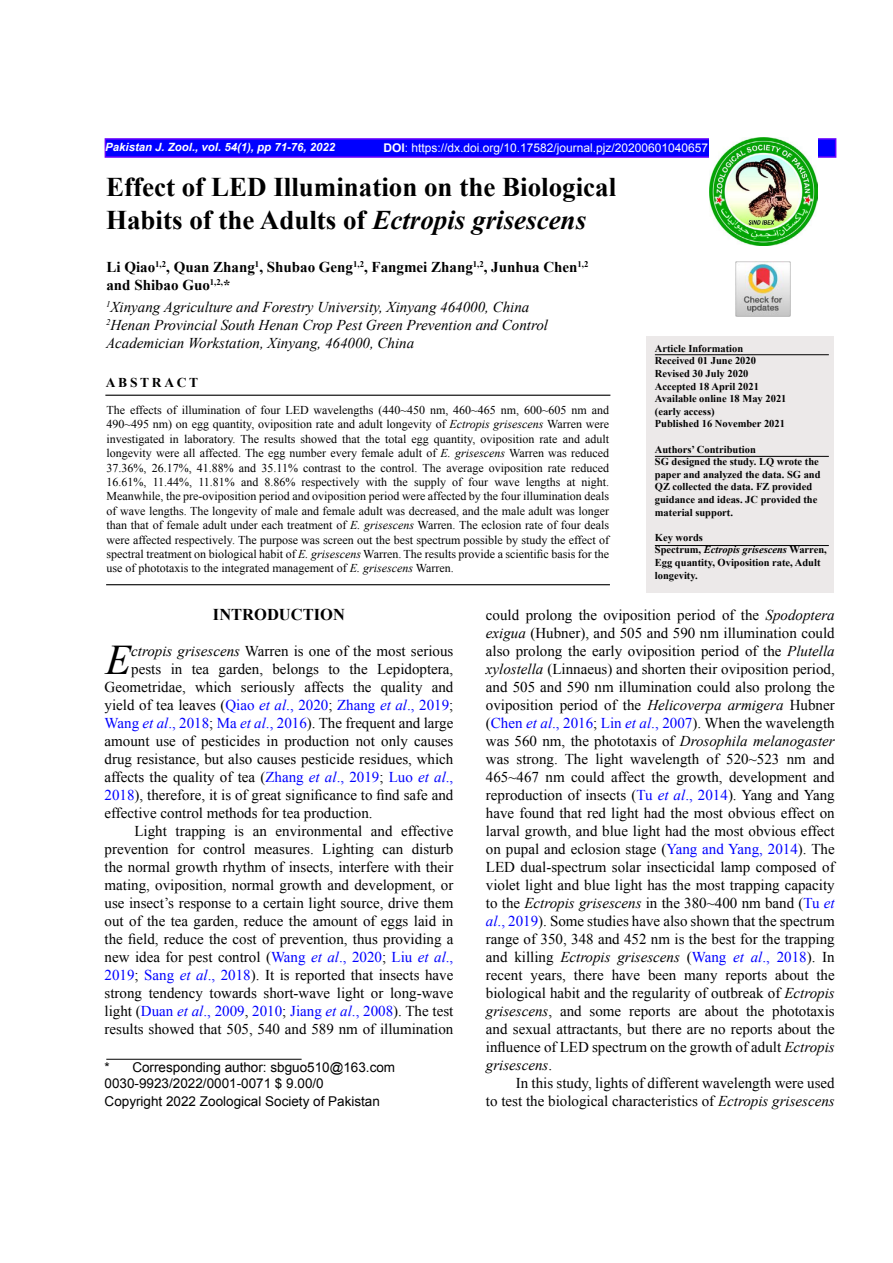
<style>
.page{position:relative;width:893px;height:1263px;background:#fff}
.page>*{position:absolute;margin:0;border:0;box-sizing:border-box;transform-origin:0 0}
.t1{font:italic 42.15px "Times New Roman";color:#000}
.t2{font:700 27px/32.4px "Times New Roman";color:#000}
.t3{font:700 16.5px "Times New Roman";color:#000}
.t4{font:15px/18px "Times New Roman";color:#000;text-align:justify}
.t5{font:italic 15px/18px "Times New Roman";color:#000}
.t6{font:15px "Times New Roman";color:#00f}
.t7{font:700 15px/18px "Times New Roman";color:#000}
.t8{font:13.5px/15.6px "Arial";color:#000}
.t9{font:700 13.5px "Times New Roman";letter-spacing:.2em;color:#000}
.t10{font:12px/14.4px "Times New Roman";color:#000;text-align:justify}
.t11{font:12px "Arial";color:#fff}
.t12{font:italic 700 11.4px "Arial";color:#fff}
.t13{font:700 10.5px/12.6px "Times New Roman";color:#000}
.s1{font-weight:700}
.s2{font-style:italic}
.s3{color:#00f}
.s4{font-style:italic;color:#00f}
.s5{color:#000}
</style>
<div class="page">
<img style="left:735px;top:261px;width:55px;height:55px">
<div style="left:105px;top:138px;width:731px;height:20px;background:#00f;border:2px solid #60f"></div>
<img style="left:709px;top:138px;width:108px;height:108px">
<div style="left:646px;top:336px;width:187px;height:257px;background:#ece9e9"></div>
<hr style="left:655px;top:456px;width:174px;height:1px;background:#000">
<hr style="left:105px;top:395px;width:505px;height:1px;background:#000">
<hr style="left:106px;top:584px;width:504px;height:1px;background:#000">
<hr style="left:655px;top:354px;width:174px;height:1px;background:#000">
<hr style="left:106px;top:1059px;width:196px;height:1px;background:#000">
<hr style="left:655px;top:545px;width:174px;height:1px;background:#000">
<p class="t12" style="left:105px;top:139px;width:232px">Pakistan J. Zool., vol. 54(1), pp 71-76, 2022</p>
<p class="t11" style="left:383px;top:140px;width:326px"><span class="s1">DOI</span>: https://dx.doi.org/10.17582/journal.pjz/20200601040657</p>
<h2 class="t2" style="left:106px;top:171px;width:512px">Effect of LED Illumination on the Biological<br>Habits of the Adults of <span class="s2">Ectropis grisescens</span></h2>
<p class="t7" style="left:106px;top:257px;width:483px">Li Qiao<sup>1,2</sup>, Quan Zhang<sup>1</sup>, Shubao Geng<sup>1,2</sup>, Fangmei Zhang<sup>1,2</sup>, Junhua Chen<sup>1,2 </sup>and Shibao Guo<sup>1,2,</sup>*</p>
<p class="t5" style="left:106px;top:297px;width:443px"><sup>1</sup>Xinyang Agriculture and Forestry University, Xinyang 464000, China<br><sup>2</sup>Henan Provincial South Henan Crop Pest Green Prevention and Control<br>Academician Workstation, Xinyang, 464000, China</p>
<p class="t13" style="left:655px;top:342px;width:133px">Article Information<br>Received 01 June 2020<br>Revised 30 July 2020<br>Accepted 18 April 2021<br>Available online 18 May 2021 (early access)<br>Published 16 November 2021</p>
<p class="t13" style="left:655px;top:443px;width:167px">Authors’ Contribution<br>SG designed the study. LQ wrote the paper and analyzed the data. SG and<br>QZ collected the data. FZ provided guidance and ideas. JC provided the material support.</p>
<p class="t13" style="left:655px;top:531px;width:173px">Key words<br>Spectrum, <span class="s2">Ectropis grisescens</span> Warren,<br>Egg quantity, Oviposition rate, Adult longevity.</p>
<p class="t9" style="left:106px;top:373px;width:94px">ABSTRACT</p>
<p class="t10" style="left:107px;top:403px;width:504px">The effects of illumination of four LED wavelengths (440~450 nm, 460~465 nm, 600~605 nm and 490~495 nm) on egg quantity, oviposition rate and adult longevity of <span class="s2">Ectropis grisescens</span> Warren were investigated in laboratory. The results showed that the total egg quantity, oviposition rate and adult longevity were all affected. The egg number every female adult of <span class="s2">E. grisescens</span> Warren was reduced 37.36%, 26.17%, 41.88% and 35.11% contrast to the control. The average oviposition rate reduced 16.61%, 11.44%, 11.81% and 8.86% respectively with the supply of four wave lengths at night.<br>Meanwhile, the pre-oviposition period and oviposition period were affected by the four illumination deals of wave lengths. The longevity of male and female adult was decreased, and the male adult was longer than that of female adult under each treatment of <span class="s2">E. grisescens</span> Warren. The eclosion rate of four deals were affected respectively. The purpose was screen out the best spectrum possible by study the effect of spectral treatment on biological habit of <span class="s2">E. grisescens</span> Warren. The results provide a scientific basis for the use of phototaxis to the integrated management of <span class="s2">E. grisescens</span> Warren.</p>
<p class="t3" style="left:213px;top:603px;width:133px">INTRODUCTION</p>
<h1 class="t1" style="left:106px;top:631px;width:27px">E</h1>
<p class="t4" style="left:131px;top:642px;width:324px"><span class="s2">ctropis grisescens</span> Warren is one of the most serious</p>
<p class="t4" style="left:486px;top:605px;width:350px">could prolong the oviposition period of the <span class="s2">Spodoptera exigua</span> (Hubner), and 505 and 590 nm illumination could also prolong the early oviposition period of the <span class="s2">Plutella xylostella</span> (Linnaeus) and shorten their oviposition period, and 505 and 590 nm illumination could also prolong the oviposition period of the <span class="s2">Helicoverpa armigera</span> Hubner (<span class="s3">Chen</span> <span class="s4">et al</span><span class="s3">., 2016</span>; <span class="s3">Lin</span> <span class="s4">et al</span><span class="s3">., 2007</span>). When the wavelength was 560 nm, the phototaxis of <span class="s2">Drosophila melanogaster </span>was strong. The light wavelength of 520~523 nm and 465~467 nm could affect the growth, development and reproduction of insects (<span class="s3">Tu</span> <span class="s4">et al</span><span class="s3">., 2014</span>). Yang and Yang have found that red light had the most obvious effect on larval growth, and blue light had the most obvious effect on pupal and eclosion stage (<span class="s3">Yang and Yang, 2014</span>). The LED dual-spectrum solar insecticidal lamp composed of violet light and blue light has the most trapping capacity to the <span class="s2">Ectropis grisescens</span> in the 380~400 nm band (<span class="s3">Tu</span> <span class="s4">et al</span><span class="s3">., 2019</span>). Some studies have also shown that the spectrum range of 350, 348 and 452 nm is the best for the trapping and killing <span class="s2">Ectropis grisescens</span> (<span class="s3">Wang</span> <span class="s4">et al</span><span class="s3">., 2018</span>). In recent years, there have been many reports about the biological habit and the regularity of outbreak of <span class="s2">Ectropis grisescens</span>, and some reports are about the phototaxis and sexual attractants, but there are no reports about the influence of LED spectrum on the growth of adult <span class="s2">Ectropis grisescens</span>.</p>
<p class="t4" style="left:486px;top:1073px;width:350px;text-align:right">In this study, lights of different wavelength were used<br>to test the biological characteristics of <span class="s2">Ectropis grisescens</span></p>
<p class="t4" style="left:131px;top:660px;width:324px">pests in tea garden, belongs to the Lepidoptera,</p>
<p class="t4" style="left:105px;top:678px;width:350px">Geometridae, which seriously affects the quality and</p>
<p class="t6" style="left:105px;top:695px;width:350px"><span class="s5">yield of tea leaves (</span>Qiao <span class="s2">et al</span>., 2020<span class="s5">;</span> Zhang <span class="s2">et al</span>., 2019<span class="s5">;</span></p>
<p class="t4" style="left:105px;top:714px;width:350px"><span class="s3">Wang</span> <span class="s4">et al</span><span class="s3">., 2018</span>; <span class="s3">Ma</span> <span class="s4">et al</span><span class="s3">., 2016</span>). The frequent and large</p>
<p class="t4" style="left:105px;top:732px;width:350px">amount use of pesticides in production not only causes</p>
<p class="t4" style="left:105px;top:750px;width:350px">drug resistance, but also causes pesticide residues, which</p>
<p class="t4" style="left:105px;top:768px;width:350px">affects the quality of tea (<span class="s3">Zhang</span> <span class="s4">et al</span><span class="s3">., 2019</span>; <span class="s3">Luo</span> <span class="s4">et al</span><span class="s3">.,</span></p>
<p class="t4" style="left:105px;top:786px;width:350px"><span class="s3">2018</span>), therefore, it is of great significance to find safe and</p>
<p class="t4" style="left:105px;top:804px;width:270px">effective control methods for tea production.</p>
<p class="t4" style="left:134px;top:822px;width:321px">Light trapping is an environmental and effective</p>
<p class="t4" style="left:105px;top:840px;width:350px">prevention for control measures. Lighting can disturb</p>
<p class="t4" style="left:105px;top:858px;width:350px">the normal growth rhythm of insects, interfere with their</p>
<p class="t4" style="left:105px;top:876px;width:350px">mating, oviposition, normal growth and development, or</p>
<p class="t4" style="left:105px;top:894px;width:350px">use insect’s response to a certain light source, drive them</p>
<p class="t4" style="left:105px;top:912px;width:350px">out of the tea garden, reduce the amount of eggs laid in</p>
<p class="t4" style="left:105px;top:930px;width:350px">the field, reduce the cost of prevention, thus providing a</p>
<p class="t4" style="left:105px;top:948px;width:350px">new idea for pest control (<span class="s3">Wang</span> <span class="s4">et al</span><span class="s3">., 2020</span>; <span class="s3">Liu</span> <span class="s4">et al</span><span class="s3">.,</span></p>
<p class="t4" style="left:105px;top:966px;width:350px"><span class="s3">2019</span>; <span class="s3">Sang</span> <span class="s4">et al</span><span class="s3">., 2018</span>). It is reported that insects have</p>
<p class="t4" style="left:105px;top:984px;width:350px">strong tendency towards short-wave light or long-wave</p>
<p class="t6" style="left:105px;top:1001px;width:350px"><span class="s5">light (</span>Duan <span class="s2">et al</span>., 2009<span class="s5">,</span> 2010<span class="s5">;</span> Jiang <span class="s2">et al</span>., 2008<span class="s5">). The test</span></p>
<p class="t4" style="left:105px;top:1020px;width:350px">results showed that 505, 540 and 589 nm of illumination</p>
<p class="t8" style="left:105px;top:1060px;width:292px">* Corresponding author: sbguo510@163.com<br>0030-9923/2022/0001-0071 $ 9.00/0</p>
<p class="t8" style="left:105px;top:1093px;width:277px">Copyright 2022 Zoological Society of Pakistan</p>
</div>
